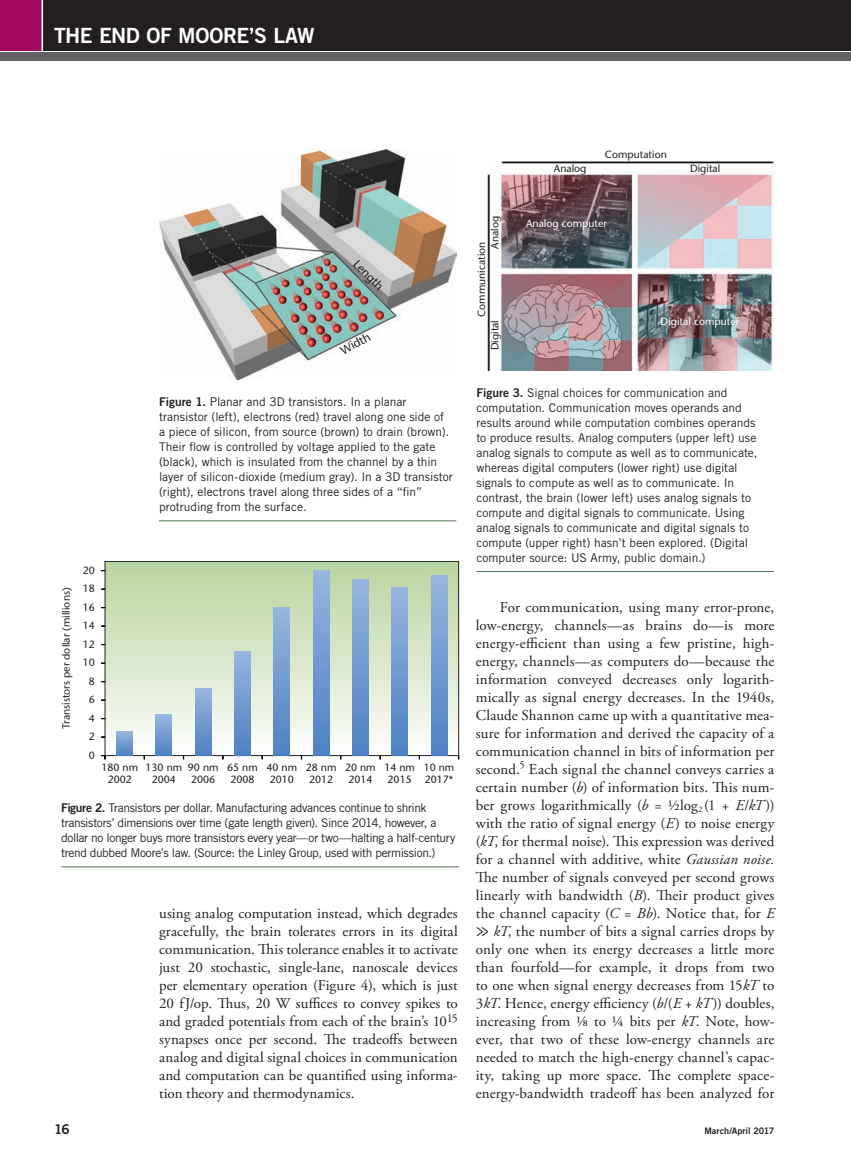
<style>
.page{position:relative;width:851px;height:1161px;background:#fff}
.page>*{position:absolute;margin:0;border:0;box-sizing:border-box;transform-origin:0 0}
.t1{font:21px "Trade Gothic LT Std Bd 2";letter-spacing:-.015em;color:#fff}
.t2{font:15px/18px "Adobe Garamond Pro";letter-spacing:.01em;color:#231f20;text-align:justify}
.t3{font:13.5px "Trade Gothic LT Std Bd 2";color:#231f20}
.t4{font:12px/15px "Trade Gothic LT Std";letter-spacing:-.005em;color:#231f20}
.t5{font:12px/15px "Trade Gothic LT Std";letter-spacing:-.03em;color:#231f20}
.t6{font:500 12px "Stone Sans Std";color:#231f20}
.t7{font:500 10.5px/12.6px "Stone Sans Std";color:#231f20;text-align:center}
.t8{font:500 10.5px "Stone Sans Std";color:#fff}
.t9{font:9px "Trade Gothic LT Std Bd 2";letter-spacing:-.005em;color:#231f20}
.s1{font-family:"Trade Gothic LT Std Bd 2"}
.s2{font-style:italic}
.s3{font-family:"Cambria Math"}
</style>
<div class="page">
<div style="left:0;top:0;width:42px;height:51px;background:#a60960"></div>
<div style="left:42px;top:0;width:808px;height:51px;background:#231f20"></div>
<hr style="left:42px;top:0;width:1px;height:51px;background:#fff">
<div style="left:0;top:52px;width:850px;height:9px;background:#636366"></div>
<hr style="left:476px;top:571px;width:297px;height:1px;background:#557958">
<img style="left:487px;top:161px;width:286px;height:209px">
<hr style="left:159px;top:520px;width:297px;height:1px;background:#557958">
<img style="left:159px;top:149px;width:297px;height:231px">
<hr style="left:61px;top:866px;width:398px;height:1px;background:#557958">
<div style="left:105px;top:561px;width:353px;height:195px;background:linear-gradient(to bottom,#b9d49e,#f5f8fa)"></div>
<svg style="left:101px;top:755px;width:5px;height:4px"></svg>
<div style="left:105px;top:561px;width:354px;height:195px;border:1px solid #231f20"></div>
<svg style="left:116px;top:731px;width:17px;height:25px"></svg>
<div style="left:156px;top:715px;width:16px;height:41px;background:linear-gradient(to bottom,#97b6de,#4e80c2)"></div>
<div style="left:195px;top:688px;width:16px;height:68px;background:linear-gradient(to bottom,#97b5de,#4e81c3)"></div>
<div style="left:234px;top:652px;width:16px;height:104px;background:linear-gradient(to bottom,#97b5de,#4d80c2)"></div>
<div style="left:274px;top:607px;width:16px;height:149px;background:linear-gradient(to bottom,#98b6df,#4d80c2)"></div>
<div style="left:313px;top:571px;width:16px;height:185px;background:linear-gradient(to bottom,#97b5de,#4d80c2)"></div>
<div style="left:352px;top:579px;width:16px;height:177px;background:linear-gradient(to bottom,#98b6de,#4c80c2)"></div>
<div style="left:391px;top:587px;width:17px;height:169px;background:linear-gradient(to bottom,#97b6de,#4d80c2)"></div>
<div style="left:431px;top:576px;width:16px;height:180px;background:linear-gradient(to bottom,#97b5de,#4d80c2)"></div>
<h1 class="t1" style="left:54px;top:22px;width:262px">The End of Moore’s Law</h1>
<p class="t6" style="left:360px;top:257px;width:39px;rotate:45deg">Length</p>
<p class="t6" style="left:338px;top:345px;width:33px;rotate:-29deg">Width</p>
<p class="t4" style="left:159px;top:395px;width:295px"><span class="s1">Figure 1.</span> Planar and 3D transistors. In a planar transistor (left), electrons (red) travel along one side of a piece of silicon, from source (brown) to drain (brown).<br>Their flow is controlled by voltage applied to the gate (black), which is insulated from the channel by a thin layer of silicon-dioxide (medium gray). In a 3D transistor (right), electrons travel along three sides of a “fin” protruding from the surface.</p>
<p class="t7" style="left:60px;top:729px;width:143px;rotate:-90deg">Transistors per dollar (millions)</p>
<p class="t7" style="left:83px;top:564px;width:14px">20</p>
<p class="t7" style="left:83px;top:582px;width:14px">18</p>
<p class="t7" style="left:83px;top:601px;width:14px">16</p>
<p class="t7" style="left:83px;top:619px;width:14px">14</p>
<p class="t7" style="left:83px;top:638px;width:14px">12</p>
<p class="t7" style="left:83px;top:656px;width:14px">10</p>
<p class="t7" style="left:89px;top:675px;width:8px">8</p>
<p class="t7" style="left:89px;top:693px;width:8px">6</p>
<p class="t7" style="left:89px;top:712px;width:8px">4</p>
<p class="t7" style="left:89px;top:730px;width:8px">2</p>
<p class="t7" style="left:89px;top:749px;width:8px">0</p>
<p class="t7" style="left:101px;top:761px;width:38px">180 nm<br>2002</p>
<p class="t7" style="left:145px;top:761px;width:38px">130 nm<br>2004</p>
<p class="t7" style="left:188px;top:761px;width:32px">90 nm<br>2006</p>
<p class="t7" style="left:227px;top:761px;width:32px">65 nm<br>2008</p>
<p class="t7" style="left:266px;top:761px;width:32px">40 nm<br>2010</p>
<p class="t7" style="left:306px;top:761px;width:32px">28 nm<br>2012</p>
<p class="t7" style="left:345px;top:761px;width:32px">20 nm<br>2014</p>
<p class="t7" style="left:384px;top:761px;width:32px">14 nm<br>2015</p>
<p class="t7" style="left:424px;top:761px;width:32px;text-align:left">10 nm<br>2017*</p>
<p class="t5" style="left:61px;top:801px;width:396px"><span class="s1">Figure 2.</span> Transistors per dollar. Manufacturing advances continue to shrink transistors’ dimensions over time (gate length given). Since 2014, however, a dollar no longer buys more transistors every year—or two—halting a half-century trend dubbed Moore’s law. (Source: the Linley Group, used with permission.)</p>
<p class="t2" style="left:159px;top:905px;width:300px">using analog computation instead, which degrades gracefully, the brain tolerates errors in its digital communication. This tolerance enables it to activate just 20 stochastic, single-lane, nanoscale devices per elementary operation (Figure 4), which is just 20 fJ/op. Thus, 20 W suffices to convey spikes to and graded potentials from each of the brain’s 10<sup>15 </sup>synapses once per second. The tradeoffs between analog and digital signal choices in communication and computation can be quantified using informa&shy;tion theory and thermodynamics.</p>
<p class="t7" style="left:554px;top:162px;width:34px">Analog</p>
<p class="t7" style="left:605px;top:148px;width:64px">Computation</p>
<p class="t7" style="left:690px;top:162px;width:32px">Digital</p>
<p class="t7" style="left:488px;top:249px;width:34px;rotate:-90deg">Analog</p>
<p class="t8" style="left:526px;top:217px;width:82px">Analog computer</p>
<p class="t7" style="left:475px;top:317px;width:77px;rotate:-90deg">Communication</p>
<p class="t7" style="left:488px;top:350px;width:32px;rotate:-90deg">Digital</p>
<p class="t8" style="left:660px;top:315px;width:80px">Digital computer</p>
<p class="t4" style="left:476px;top:385px;width:283px"><span class="s1">Figure 3.</span> Signal choices for communication and computation. Communication moves operands and results around while computation combines operands to produce results. Analog computers (upper left) use analog signals to compute as well as to communicate, whereas digital computers (lower right) use digital signals to compute as well as to communicate. In contrast, the brain (lower left) uses analog signals to compute and digital signals to communicate. Using analog signals to communicate and digital signals to compute (upper right) hasn’t been explored. (Digital computer source: US Army, public domain.)</p>
<p class="t2" style="left:475px;top:599px;width:300px;text-indent:24px">For communication, using many error-prone, low-energy, channels—as brains do—is more energy-efficient than using a few pristine, high&shy;energy, channels—as computers do—because the information conveyed decreases only logarith&shy;mically as signal energy decreases. In the 1940s, Claude Shannon came up with a quantitative mea&shy;sure for information and derived the capacity of a communication channel in bits of information per second.<sup>5</sup> Each signal the channel conveys carries a certain number (<span class="s2">b</span>) of information bits. This num&shy;ber grows logarithmically (<span class="s2">b</span> = ½log<sub>2</sub> (1 + <span class="s2">E</span>/<span class="s2">kT</span>)) with the ratio of signal energy (<span class="s2">E</span>) to noise energy (<span class="s2">kT</span>, for thermal noise). This expression was derived for a channel with additive, white <span class="s2">Gaussian noise.<br></span>The number of signals conveyed per second grows linearly with bandwidth (<span class="s2">B</span>). Their product gives the channel capacity (<span class="s2">C</span> = <span class="s2">Bb</span>). Notice that, for <span class="s2">E </span><span class="s3">≫</span> <span class="s2">kT</span>, the number of bits a signal carries drops by only one when its energy decreases a little more than fourfold—for example, it drops from two to one when signal energy decreases from 15<span class="s2">kT</span> to 3<span class="s2">kT</span>. Hence, energy efficiency (<span class="s2">b</span>/(<span class="s2">E</span> + <span class="s2">kT</span>)) doubles, increasing from ⅛ to ¼ bits per <span class="s2">kT</span>. Note, how&shy;ever, that two of these low-energy channels are needed to match the high-energy channel’s capac&shy;ity, taking up more space. The complete space&shy;energy-bandwidth tradeoff has been analyzed for</p>
<p class="t3" style="left:54px;top:1121px;width:17px">16</p>
<p class="t9" style="left:704px;top:1125px;width:72px">March/April 2017</p>
</div>
